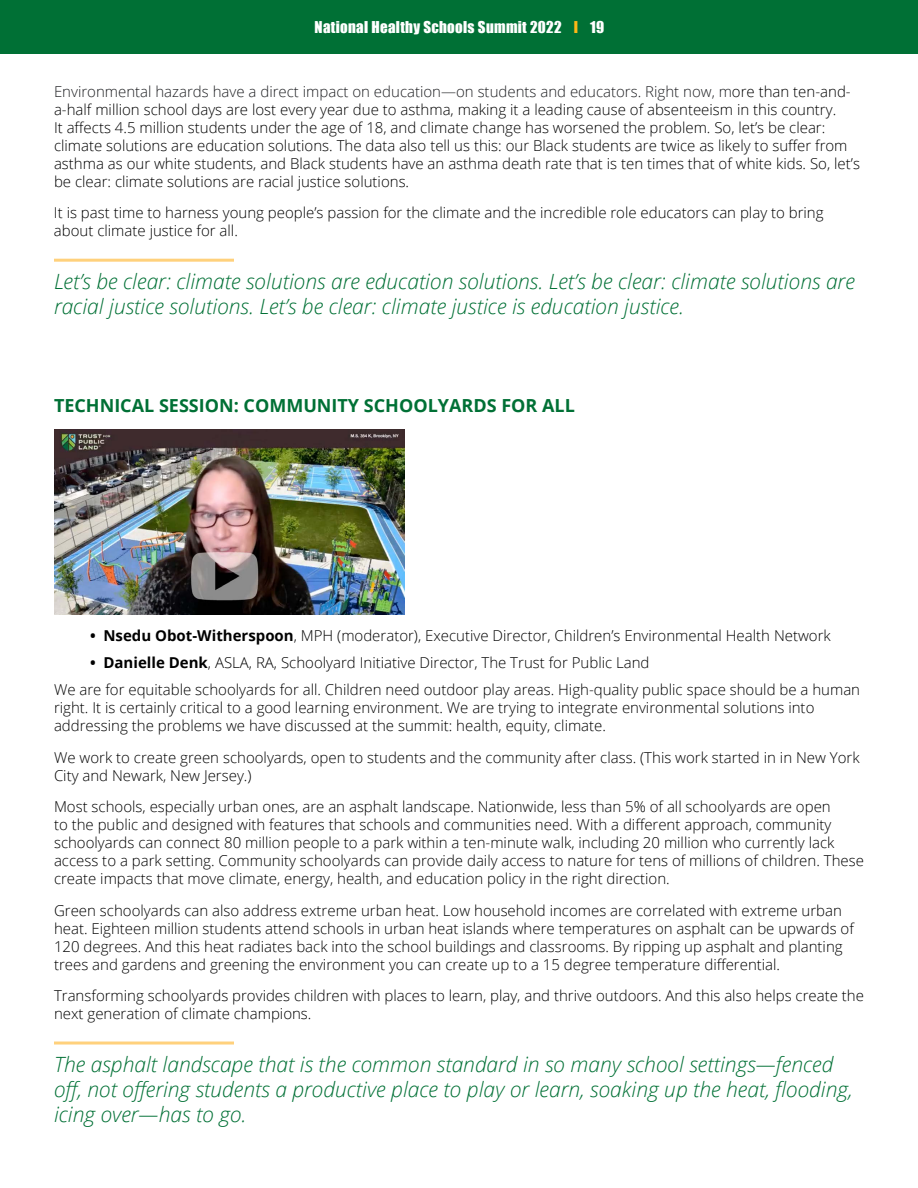
<style>
.page{position:relative;width:918px;height:1188px;background:#fff}
.page>*{position:absolute;margin:0;border:0;box-sizing:border-box;transform-origin:0 0}
.t1{font:italic 300 21px/25.2px "Open Sans";color:#007035}
.t2{font:700 18px "Open Sans";color:#007035}
.t3{font:300 15px/18px "Open Sans";color:#000}
.t4{font:15px "Impact";letter-spacing:.02em;color:#fff}
.s1{color:#fdb717}
.s2{color:#202124}
.s3{font-weight:700}
</style>
<div class="page">
<div style="left:0;top:0;width:918px;height:54px;background:#007035"></div>
<hr style="left:54px;top:259px;width:180px;height:3px;background:#ffd17c">
<hr style="left:54px;top:1042px;width:180px;height:3px;background:#ffd17c">
<img style="left:54px;top:429px;width:351px;height:185px">
<p class="t4" style="left:315px;top:15px;width:291px">National Healthy Schools Summit 2022 <span class="s1">I</span> 19</p>
<p class="t3" style="left:54px;top:82px;width:808px"><span class="s2">Environmental hazards have a direct impact on education—on students and educators. Right now, m</span>ore than ten-and&shy;a-half million school days are lost every year due to asthma, making it a leading cause of absenteeism in this country.<br>It affects 4.5 million students under the age of 18, and climate change has worsened the problem. So, let’s be clear: climate solutions are education solutions. The data also tell us this: our Black students are twice as likely to suffer from asthma as our white students, and Black students have an asthma death rate that is ten times that of white kids. So, let’s be clear: climate solutions are racial justice solutions.</p>
<p class="t3" style="left:54px;top:204px;width:771px">It is past time to harness young people’s passion for the climate and the incredible role educators can play to bring about climate justice for all.</p>
<h1 class="t1" style="left:54px;top:268px;width:802px">Let’s be clear: climate solutions are education solutions. Let’s be clear: climate solutions are racial justice solutions. Let’s be clear: climate justice is education justice.</h1>
<p class="t2" style="left:54px;top:393px;width:522px">TECHNICAL SESSION: COMMUNITY SCHOOLYARDS FOR ALL</p>
<p class="t3" style="left:90px;top:626px;width:742px"><span class="s3">• Nsedu Obot-Witherspoon</span>, MPH (moderator), Executive Director, Children’s Environmental Health Network</p>
<p class="t3" style="left:54px;top:649px;width:808px;line-height:27px;text-indent:36px"><span class="s3">• Danielle Denk</span>, ASLA, RA, Schoolyard Initiative Director, The Trust for Public Land<br>We are for equitable schoolyards for all. Children need outdoor play areas. High-quality public space should be a human</p>
<p class="t3" style="left:54px;top:698px;width:762px">right. It is certainly critical to a good learning environment. We are trying to integrate environmental solutions into addressing the problems we have discussed at the summit: health, equity, climate.</p>
<p class="t3" style="left:54px;top:748px;width:807px">We work to create green schoolyards, open to students and the community after class. (This work started in in New York<br>City and Newark, New Jersey.)</p>
<p class="t3" style="left:54px;top:797px;width:812px">Most schools, especially urban ones, are an asphalt landscape. Nationwide, less than 5% of all schoolyards are open<br>to the public and designed with features that schools and communities need. With a different approach, community schoolyards can connect 80 million people to a park within a ten-minute walk, including 20 million who currently lack access to a park setting. Community schoolyards can provide daily access to nature for tens of millions of children. These create impacts that move climate, energy, health, and education policy in the right direction.</p>
<p class="t3" style="left:54px;top:901px;width:801px">Green schoolyards can also address extreme urban heat. Low household incomes are correlated with extreme urban heat. Eighteen million students attend schools in urban heat islands where temperatures on asphalt can be upwards of 120 degrees. And this heat radiates back into the school buildings and classrooms. By ripping up asphalt and planting trees and gardens and greening the environment you can create up to a 15 degree temperature differential.</p>
<p class="t3" style="left:54px;top:986px;width:812px">Transforming schoolyards provides children with places to learn, play, and thrive outdoors. And this also helps create the next generation of climate champions.</p>
<h1 class="t1" style="left:54px;top:1051px;width:800px">The asphalt landscape that is the common standard in so many school settings—fenced off, not offering students a productive place to play or learn, soaking up the heat, flooding, icing over—has to go.</h1>
</div>
